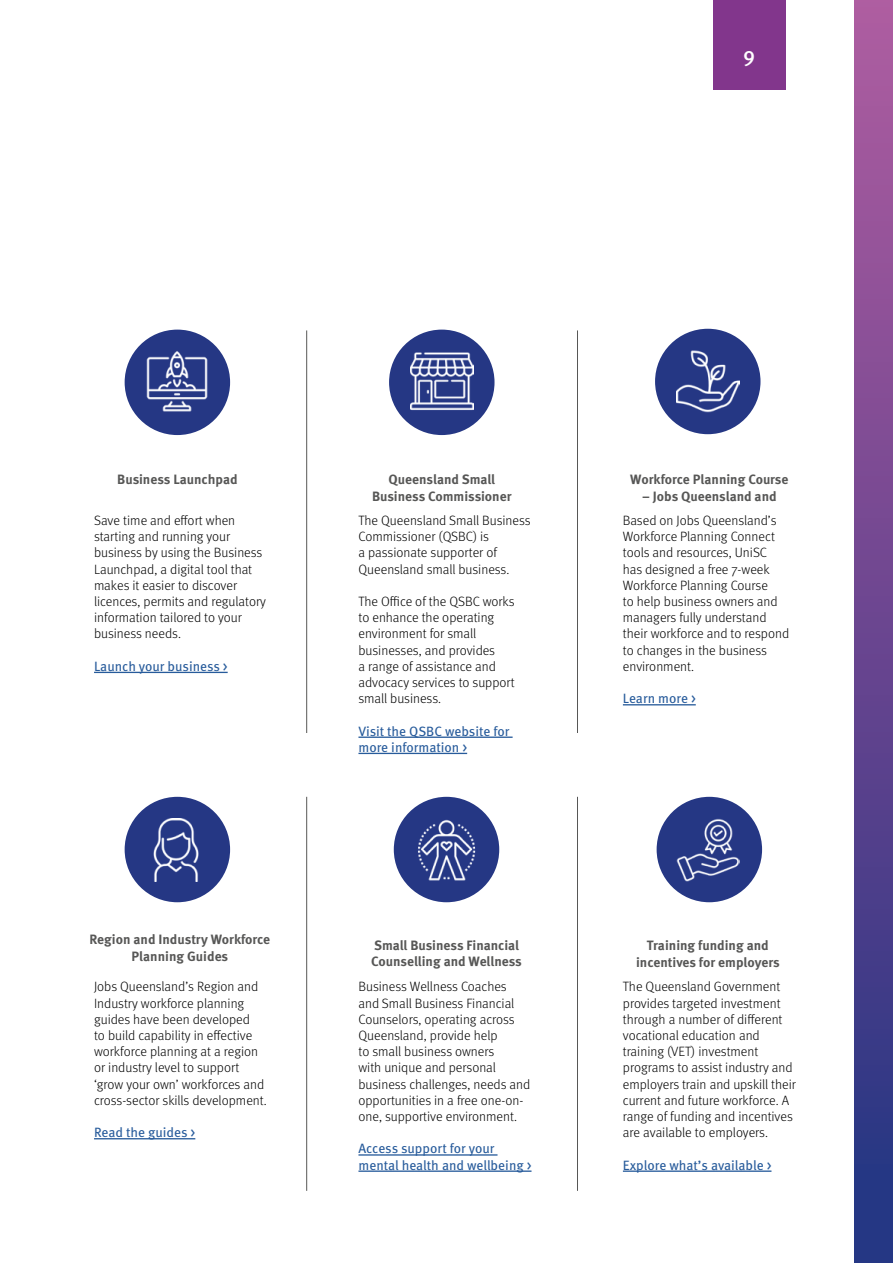
<style>
.page{position:relative;width:893px;height:1263px;background:#fff}
.page>*{position:absolute;margin:0;border:0;box-sizing:border-box;transform-origin:0 0}
.t1{font:500 21px "Meta Pro";color:#fff}
.t2{font:300 13.5px/16.2px "Meta Pro";color:#000}
.t3{font:700 13.5px/16.2px "Meta Pro";color:#575756;text-align:center}
.t4{font:13.5px/16.2px "Meta Pro";color:#275b9b}
</style>
<div class="page">
<div style="left:713px;top:0;width:73px;height:90px;background:#82368c"></div>
<div style="left:855px;top:0;width:38px;height:1263px;background:linear-gradient(to bottom,#b25ba0,#213381)"></div>
<hr style="left:306px;top:330px;width:1px;height:403px;background:#575756">
<hr style="left:306px;top:797px;width:1px;height:394px;background:#575756">
<hr style="left:577px;top:330px;width:1px;height:403px;background:#575756">
<hr style="left:577px;top:797px;width:1px;height:394px;background:#575756">
<hr style="left:94px;top:672px;width:134px;height:1px;background:#275b9b">
<hr style="left:94px;top:1138px;width:101px;height:1px;background:#275b9b">
<hr style="left:358px;top:736px;width:155px;height:2px;background:#275b9b">
<hr style="left:358px;top:753px;width:109px;height:1px;background:#275b9b">
<hr style="left:358px;top:1154px;width:139px;height:1px;background:#275b9b">
<hr style="left:358px;top:1170px;width:173px;height:2px;background:#275b9b">
<hr style="left:623px;top:704px;width:73px;height:1px;background:#275b9b">
<hr style="left:623px;top:1170px;width:148px;height:2px;background:#275b9b">
<div style="left:125px;top:330px;width:105px;height:105px;background:#253784;border-radius:50%"></div>
<div style="left:125px;top:797px;width:105px;height:105px;background:#253784;border-radius:50%"></div>
<div style="left:389px;top:330px;width:105px;height:105px;background:#253784;border-radius:50%"></div>
<div style="left:394px;top:797px;width:105px;height:105px;background:#253784;border-radius:50%"></div>
<div style="left:655px;top:329px;width:105px;height:105px;background:#253784;border-radius:50%"></div>
<div style="left:657px;top:797px;width:105px;height:105px;background:#253784;border-radius:50%"></div>
<img style="left:146px;top:351px;width:62px;height:61px">
<img style="left:410px;top:352px;width:63px;height:59px">
<img style="left:676px;top:350px;width:63px;height:62px">
<img style="left:676px;top:818px;width:63px;height:63px">
<img style="left:418px;top:819px;width:58px;height:62px">
<img style="left:153px;top:818px;width:46px;height:63px">
<h1 class="t1" style="left:743px;top:38px;width:13px">9</h1>
<p class="t3" style="left:117px;top:471px;width:122px">Business Launchpad</p>
<p class="t3" style="left:372px;top:471px;width:141px">Queensland Small<br>Business Commissioner</p>
<p class="t3" style="left:630px;top:471px;width:160px">Workforce Planning Course</p>
<p class="t3" style="left:642px;top:487px;width:136px">– Jobs Queensland and</p>
<p class="t2" style="left:94px;top:511px;width:174px">Save time and effort when starting and running your business by using the Business<br>Launchpad, a digital tool that makes it easier to discover licences, permits and regulatory information tailored to your business needs.</p>
<p class="t4" style="left:94px;top:657px;width:135px">Launch your business &gt;</p>
<p class="t2" style="left:358px;top:511px;width:174px">The Queensland Small Business<br>Commissioner (QSBC) is<br>a passionate supporter of<br>Queensland small business.</p>
<p class="t2" style="left:358px;top:592px;width:158px">The Office of the QSBC works to enhance the operating environment for small businesses, and provides<br>a range of assistance and advocacy services to support small business.</p>
<p class="t4" style="left:358px;top:722px;width:153px">Visit the QSBC website for more information &gt;</p>
<p class="t2" style="left:623px;top:511px;width:168px">Based on Jobs Queensland’s<br>Workforce Planning Connect tools and resources, UniSC has designed a free 7-week<br>Workforce Planning Course<br>to help business owners and managers fully understand their workforce and to respond to changes in the business environment.</p>
<p class="t4" style="left:623px;top:689px;width:74px">Learn more &gt;</p>
<p class="t3" style="left:89px;top:931px;width:182px">Region and Industry Workforce<br>Planning Guides</p>
<p class="t3" style="left:371px;top:937px;width:152px;text-align:left">Small Business Financial<br>Counselling and Wellness</p>
<p class="t3" style="left:636px;top:937px;width:145px">Training funding and incentives for employers</p>
<p class="t2" style="left:94px;top:978px;width:174px">Jobs Queensland’s Region and<br>Industry workforce planning guides have been developed<br>to build capability in effective workforce planning at a region or industry level to support ‘grow your own’ workforces and cross-sector skills development.</p>
<p class="t4" style="left:94px;top:1123px;width:103px">Read the guides &gt;</p>
<p class="t2" style="left:358px;top:978px;width:173px">Business Wellness Coaches and Small Business Financial<br>Counselors, operating across<br>Queensland, provide help<br>to small business owners<br>with unique and personal business challenges, needs and opportunities in a free one-on&shy;one, supportive environment.</p>
<p class="t4" style="left:358px;top:1140px;width:175px">Access support for your mental health and wellbeing &gt;</p>
<p class="t2" style="left:623px;top:978px;width:175px">The Queensland Government provides targeted investment through a number of different vocational education and training (VET) investment programs to assist industry and employers train and upskill their current and future workforce. A range of funding and incentives are available to employers.</p>
<p class="t4" style="left:623px;top:1156px;width:150px">Explore what’s available &gt;</p>
</div>
